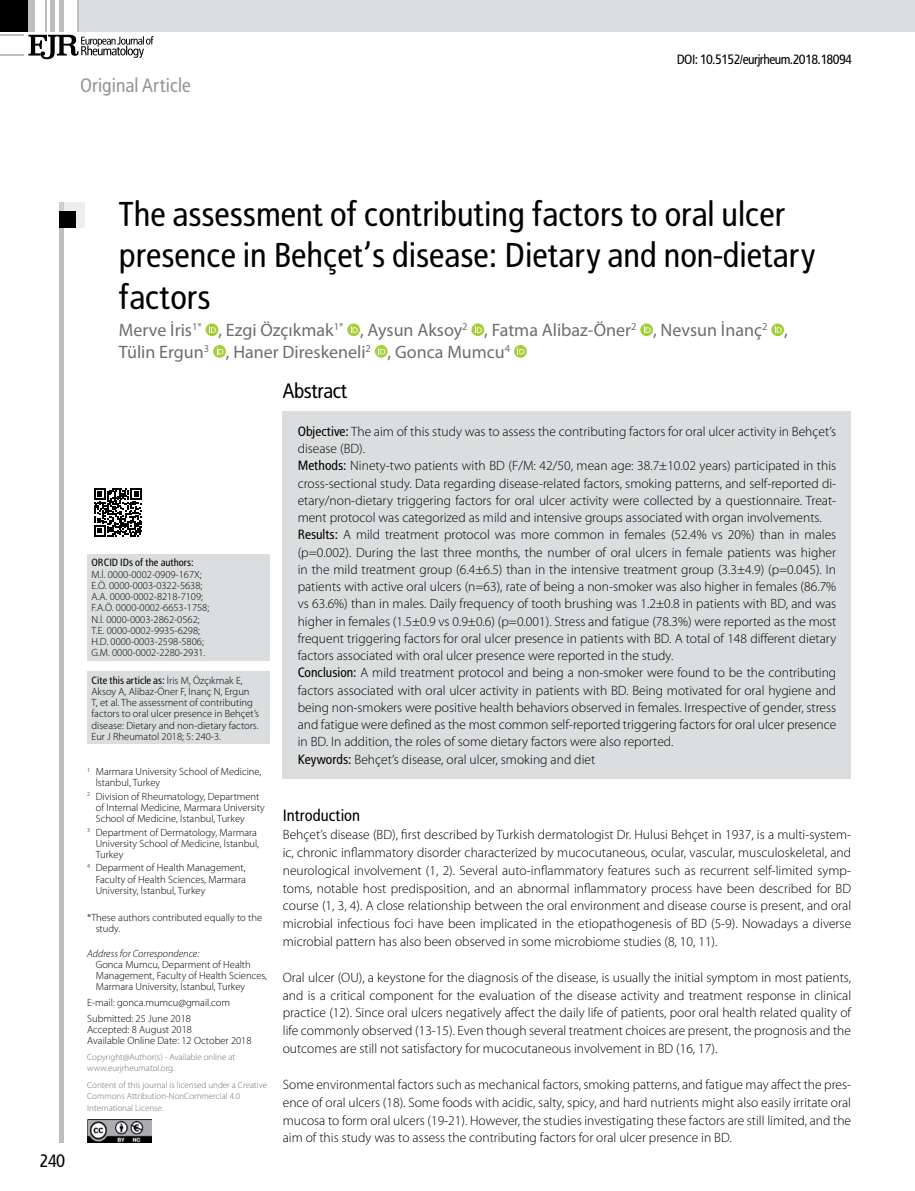
<style>
.page{position:relative;width:915px;height:1191px;background:#fff}
.page>*{position:absolute;margin:0;border:0;box-sizing:border-box;transform-origin:0 0}
.t1{font:34.5px/41.4px "Rotokas";color:#000}
.t2{font:21px "Rotokas";letter-spacing:-.02em;color:#000}
.t3{font:19.5px "Rotokas";color:#939598}
.t4{font:18px/21.6px "Myriad Pro";color:#6d6e71}
.t5{font:18px "Rotokas";color:#000}
.t6{font:16.5px "Rotokas";color:#000}
.t7{font:300 13.5px/17.2px "Myriad Pro";color:#000;text-align:justify}
.t8{font:13.5px "Rotokas";letter-spacing:-.04em;color:#000}
.t9{font:300 10.5px/11.2px "Myriad Pro";color:#000}
.t10{font:10.5px "Rotokas";color:#000}
.t11{font:italic 300 10.5px "Myriad Pro";color:#000}
.t12{font:300 9px/11.2px "Myriad Pro";color:#6d6e71}
.s1{font-family:"Myriad Pro";font-weight:300}
.s2{font-family:"Rotokas";font-weight:400}
</style>
<div class="page">
<div style="left:78px;top:0;width:836px;height:31px;background:#dcddde"></div>
<hr style="left:78px;top:0;width:1px;height:31px;background:#bcbec0">
<div style="left:0;top:0;width:31px;height:31px;background:#000"></div>
<div style="left:28px;top:0;width:7px;height:31px;background:#bcbec0"></div>
<hr style="left:45px;top:0;width:2px;height:31px;background:#bcbec0">
<div style="left:50px;top:0;width:5px;height:31px;background:#bcbec0"></div>
<div style="left:59px;top:0;width:5px;height:31px;background:#bcbec0"></div>
<svg style="left:0;top:35px;width:154px;height:24px"></svg>
<svg style="left:205px;top:323px;width:13px;height:13px"></svg>
<svg style="left:209px;top:326px;width:7px;height:7px"></svg>
<svg style="left:347px;top:323px;width:13px;height:13px"></svg>
<svg style="left:350px;top:326px;width:7px;height:7px"></svg>
<svg style="left:471px;top:323px;width:13px;height:13px"></svg>
<svg style="left:474px;top:326px;width:7px;height:7px"></svg>
<svg style="left:640px;top:323px;width:12px;height:13px"></svg>
<svg style="left:643px;top:326px;width:7px;height:7px"></svg>
<svg style="left:771px;top:323px;width:12px;height:13px"></svg>
<svg style="left:774px;top:326px;width:7px;height:7px"></svg>
<svg style="left:213px;top:345px;width:13px;height:13px"></svg>
<svg style="left:216px;top:347px;width:7px;height:7px"></svg>
<svg style="left:375px;top:345px;width:12px;height:13px"></svg>
<svg style="left:378px;top:347px;width:7px;height:7px"></svg>
<svg style="left:514px;top:345px;width:12px;height:13px"></svg>
<svg style="left:517px;top:347px;width:7px;height:7px"></svg>
<div style="left:59px;top:202px;width:5px;height:940px;background:#bcbec0"></div>
<svg style="left:59px;top:202px;width:26px;height:26px"></svg>
<div style="left:59px;top:211px;width:17px;height:17px;background:#000"></div>
<div style="left:283px;top:411px;width:567px;height:367px;background:#dcddde"></div>
<svg style="left:94px;top:488px;width:48px;height:48px"></svg>
<div style="left:87px;top:671px;width:182px;height:73px;background:#dcddde"></div>
<div style="left:87px;top:554px;width:182px;height:106px;background:#dcddde"></div>
<img style="left:87px;top:1119px;width:65px;height:23px">
<h3 class="t3" style="left:80px;top:73px;width:112px">Original Article</h3>
<p class="t8" style="left:676px;top:51px;width:177px">DOI: 10.5152/eurjrheum.2018.18094</p>
<h3 class="t5" style="left:39px;top:1149px;width:27px">240</h3>
<h1 class="t1" style="left:119px;top:192px;width:697px">The assessment of contributing factors to oral ulcer presence in Behçet’s disease: Dietary and non-dietary factors</h1>
<h3 class="t4" style="left:119px;top:319px;width:670px">Merve İris<sup>1*</sup> , Ezgi Özçıkmak<sup>1*</sup> , Aysun Aksoy<sup>2</sup> , Fatma Alibaz-Öner<sup>2</sup> , Nevsun İnanç<sup>2</sup> ,<br>Tülin Ergun<sup>3</sup> , Haner Direskeneli<sup>2</sup> , Gonca Mumcu<sup>4</sup></h3>
<p class="t10" style="left:91px;top:556px;width:104px">ORCID IDs of the authors:</p>
<p class="t9" style="left:91px;top:568px;width:119px">M.İ. 0000-0002-0909-167X;<br>E.Ö. 0000-0003-0322-5638;<br>A.A. 0000-0002-8218-7109;<br>F.A.Ö. 0000-0002-6653-1758;<br>N.İ. 0000-0003-2862-0562;<br>T.E. 0000-0002-9935-6298;<br>H.D. 0000-0003-2598-5806;<br>G.M. 0000-0002-2280-2931.</p>
<p class="t10" style="left:91px;top:673px;width:153px">Cite this article as: <span class="s1">İris M, Özçıkmak E,</span></p>
<p class="t9" style="left:91px;top:685px;width:169px">Aksoy A, Alibaz-Öner F, İnanç N, Ergun<br>T, et al. The assessment of contributing factors to oral ulcer presence in Behçet’s disease: Dietary and non-dietary factors.<br>Eur J Rheumatol 2018; 5: 240-3.</p>
<p class="t9" style="left:96px;top:766px;width:167px;text-indent:-9px"><sup>1</sup> Marmara University School of Medicine,<br>İstanbul, Turkey</p>
<p class="t9" style="left:96px;top:790px;width:170px;text-indent:-9px"><sup>2</sup> Division of Rheumatology, Department of Internal Medicine, Marmara University<br>School of Medicine, İstanbul, Turkey</p>
<p class="t9" style="left:96px;top:826px;width:165px;text-indent:-9px"><sup>3</sup> Department of Dermatology, Marmara<br>University School of Medicine, İstanbul,<br>Turkey</p>
<p class="t9" style="left:96px;top:862px;width:152px;text-align:justify;text-indent:-8px"><sup>4</sup> Deparment of Health Management, Faculty of Health Sciences, Marmara University, İstanbul, Turkey</p>
<p class="t9" style="left:96px;top:911px;width:168px;text-indent:-9px">*These authors contributed equally to the study.</p>
<p class="t11" style="left:87px;top:946px;width:114px">Address for Correspondence:</p>
<p class="t9" style="left:96px;top:958px;width:173px">Gonca Mumcu, Deparment of Health<br>Management, Faculty of Health Sciences,<br>Marmara University, İstanbul, Turkey</p>
<p class="t9" style="left:87px;top:994px;width:144px;line-height:15.8px">E-mail: gonca.mumcu@gmail.com<br>Submitted: 25 June 2018</p>
<p class="t9" style="left:87px;top:1023px;width:166px">Accepted: 8 August 2018<br>Available Online Date: 12 October 2018</p>
<p class="t12" style="left:87px;top:1051px;width:149px">Copyright@Author(s) - Available online at www.eurjrheumatol.org.</p>
<p class="t12" style="left:87px;top:1079px;width:181px">Content of this journal is licensed under a Creative<br>Commons Attribution-NonCommercial 4.0<br>International License.</p>
<h2 class="t2" style="left:283px;top:378px;width:66px">Abstract</h2>
<p class="t7" style="left:297px;top:422px;width:540px;text-align:left"><span class="s2">Objective:</span> The aim of this study was to assess the contributing factors for oral ulcer activity in Behçet’s disease (BD).<br><span class="s2">Methods:</span> Ninety-two patients with BD (F/M: 42/50, mean age: 38.7±10.02 years) participated in this cross-sectional study. Data regarding disease-related factors, smoking patterns, and self-reported di&shy;etary/non-dietary triggering factors for oral ulcer activity were collected by a questionnaire. Treat&shy;ment protocol was categorized as mild and intensive groups associated with organ involvements.<br><span class="s2">Results:</span> A mild treatment protocol was more common in females (52.4% vs 20%) than in males (p=0.002). During the last three months, the number of oral ulcers in female patients was higher in the mild treatment group (6.4±6.5) than in the intensive treatment group (3.3±4.9) (p=0.045). In patients with active oral ulcers (n=63), rate of being a non-smoker was also higher in females (86.7% vs 63.6%) than in males. Daily frequency of tooth brushing was 1.2±0.8 in patients with BD, and was higher in females (1.5±0.9 vs 0.9±0.6) (p=0.001). Stress and fatigue (78.3%) were reported as the most frequent triggering factors for oral ulcer presence in patients with BD. A total of 148 different dietary factors associated with oral ulcer presence were reported in the study.<br><span class="s2">Conclusion:</span> A mild treatment protocol and being a non-smoker were found to be the contributing factors associated with oral ulcer activity in patients with BD. Being motivated for oral hygiene and being non-smokers were positive health behaviors observed in females. Irrespective of gender, stress and fatigue were defined as the most common self-reported triggering factors for oral ulcer presence in BD. In addition, the roles of some dietary factors were also reported.<br><span class="s2">Keywords:</span> Behçet’s disease, oral ulcer, smoking and diet</p>
<p class="t6" style="left:283px;top:805px;width:79px">Introduction</p>
<p class="t7" style="left:283px;top:825px;width:569px;line-height:17.9px">Behçet’s disease (BD), first described by Turkish dermatologist Dr. Hulusi Behçet in 1937, is a multi-system&shy;ic, chronic inflammatory disorder characterized by mucocutaneous, ocular, vascular, musculoskeletal, and neurological involvement (1, 2). Several auto-inflammatory features such as recurrent self-limited symp&shy;toms, notable host predisposition, and an abnormal inflammatory process have been described for BD course (1, 3, 4). A close relationship between the oral environment and disease course is present, and oral microbial infectious foci have been implicated in the etiopathogenesis of BD (5-9). Nowadays a diverse microbial pattern has also been observed in some microbiome studies (8, 10, 11).</p>
<p class="t7" style="left:283px;top:968px;width:569px;line-height:17.9px">Oral ulcer (OU), a keystone for the diagnosis of the disease, is usually the initial symptom in most patients, and is a critical component for the evaluation of the disease activity and treatment response in clinical practice (12). Since oral ulcers negatively affect the daily life of patients, poor oral health related quality of life commonly observed (13-15). Even though several treatment choices are present, the prognosis and the outcomes are still not satisfactory for mucocutaneous involvement in BD (16, 17).</p>
<p class="t7" style="left:283px;top:1075px;width:569px;line-height:17.9px">Some environmental factors such as mechanical factors, smoking patterns, and fatigue may affect the pres&shy;ence of oral ulcers (18). Some foods with acidic, salty, spicy, and hard nutrients might also easily irritate oral mucosa to form oral ulcers (19-21). However, the studies investigating these factors are still limited, and the aim of this study was to assess the contributing factors for oral ulcer presence in BD.</p>
</div>
